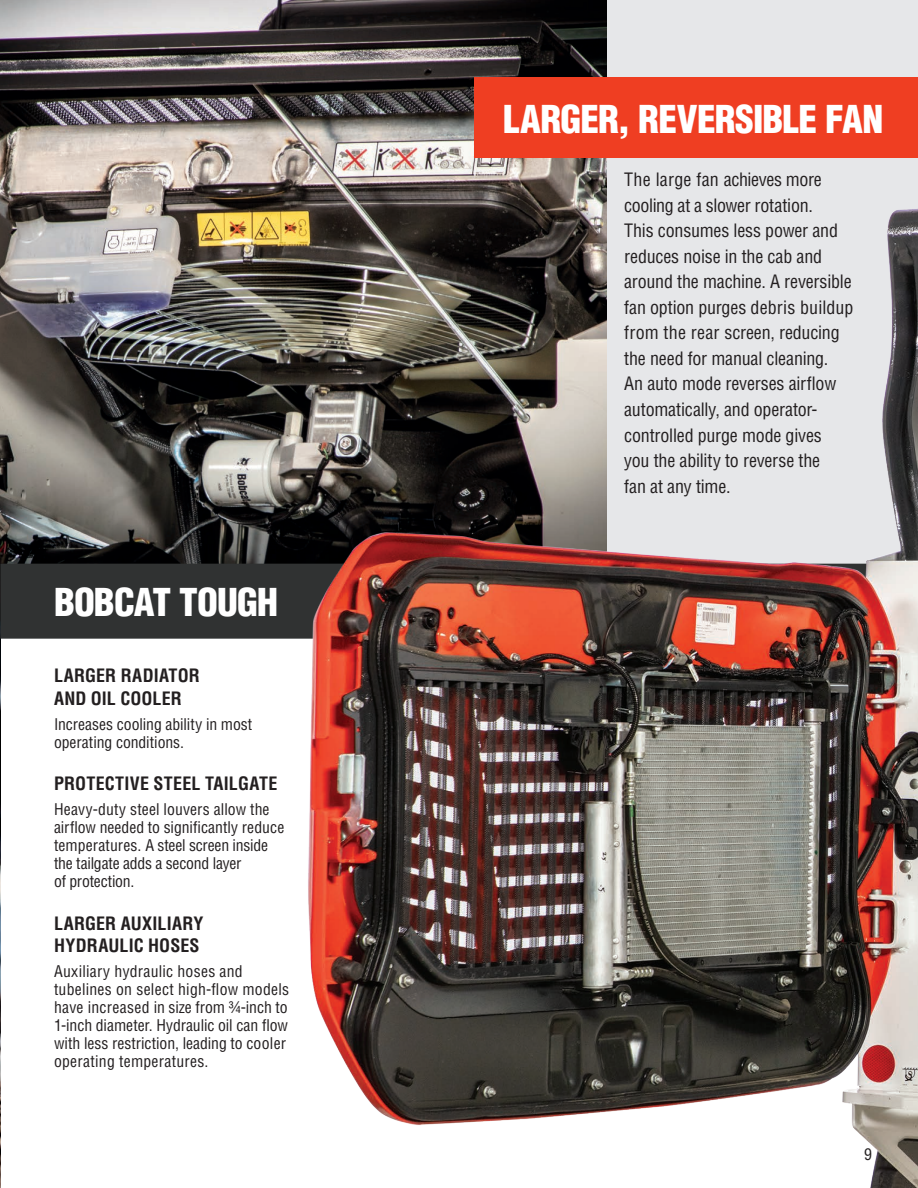
<style>
.page{position:relative;width:918px;height:1188px;background:#fff}
.page>*{position:absolute;margin:0;border:0;box-sizing:border-box;transform-origin:0 0}
.t1{font:900 condensed 37.5px "Helvetica";letter-spacing:-.02em;color:#fff}
.t2{font:condensed 18px/25.5px "Helvetica";letter-spacing:-.01em;color:#231f20}
.t3{font:700 condensed 18px/22.5px "Helvetica";letter-spacing:.01em;color:#231f20}
.t4{font:condensed 15.75px/18px "Helvetica";color:#231f20}
</style>
<div class="page">
<div style="left:603px;top:0;width:315px;height:609px;background:#e6e7e9"></div>
<img style="left:0;top:639px;width:1px;height:549px">
<img style="left:0;top:0;width:606px;height:564px">
<div style="left:0;top:564px;width:918px;height:75px;background:#303232"></div>
<img style="left:210px;top:75px;width:708px;height:1113px">
<div style="left:474px;top:77px;width:444px;height:81px;background:#ef3e22"></div>
<h1 class="t1" style="left:54px;top:579px;width:226px">BOBCAT TOUGH</h1>
<p class="t3" style="left:54px;top:665px;width:147px">LARGER RADIATOR<br>AND OIL COOLER</p>
<p class="t4" style="left:54px;top:715px;width:200px">Increases cooling ability in most operating conditions.</p>
<p class="t3" style="left:54px;top:772px;width:225px">PROTECTIVE STEEL TAILGATE</p>
<p class="t4" style="left:54px;top:800px;width:232px">Heavy-duty steel louvers allow the airflow needed to significantly reduce temperatures. A steel screen inside the tailgate adds a second layer<br>of protection.</p>
<p class="t3" style="left:54px;top:912px;width:151px">LARGER AUXILIARY<br>HYDRAULIC HOSES</p>
<p class="t4" style="left:54px;top:962px;width:237px">Auxiliary hydraulic hoses and tubelines on select high-flow models have increased in size from ¾-inch to 1-inch diameter. Hydraulic oil can flow with less restriction, leading to cooler operating temperatures.</p>
<h1 class="t1" style="left:503px;top:95px;width:382px">LARGER, REVERSIBLE FAN</h1>
<p class="t2" style="left:624px;top:167px;width:231px">The large fan achieves more cooling at a slower rotation.<br>This consumes less power and reduces noise in the cab and around the machine. A reversible fan option purges debris buildup from the rear screen, reducing the need for manual cleaning.<br>An auto mode reverses airflow automatically, and operator&shy;controlled purge mode gives<br>you the ability to reverse the<br>fan at any time.</p>
<p class="t4" style="left:864px;top:1145px;width:9px">9</p>
</div>
